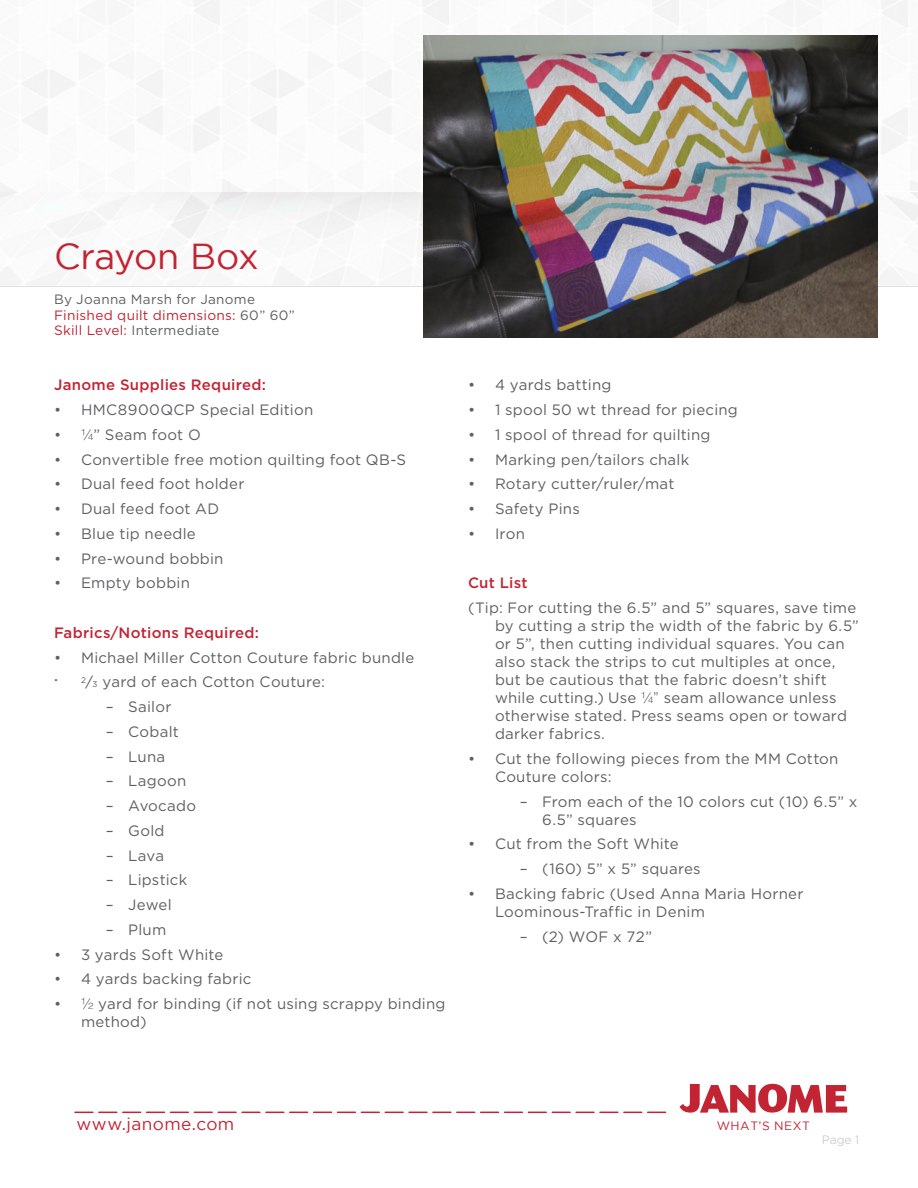
<style>
.page{position:relative;width:918px;height:1188px;background:#fff}
.page>*{position:absolute;margin:0;border:0;box-sizing:border-box;transform-origin:0 0}
.t1{font:36px "Gotham";letter-spacing:-.015em;color:#c32433}
.t2{font:17.25px "Gotham";letter-spacing:.025em;color:#c32433}
.Instructions{font:15px/18px "Gotham HTF";letter-spacing:.015em;color:#5f6062}
.Bullets_Indented{font:15px/18px "Gotham HTF";letter-spacing:.015em;color:#5f6062}
.Instructions-2{font:500 15px "Gotham HTF";letter-spacing:.02em;color:#c32433}
.Paragraph_Style_1{font:13.5px "Gotham HTF";letter-spacing:.025em;color:#5f6062}
.Paragraph_Style_1-2{font:13.5px "Gotham HTF";letter-spacing:.02em;color:#c32433}
.t3{font:12px "Gotham";letter-spacing:.045em;color:#c32433}
.t4{font:300 12px "Gotham HTF";color:#b9bbbd}
.t5{font:8.25px "Gotham HTF";color:#5f6062}
.s1{color:#5f6062}
.s2{color:#c32433}
.s3{font-family:"Helvetica";font-weight:300}
.s4{font-size:8.25px}
</style>
<div class="page">
<img style="left:0;top:0;width:918px;height:290px">
<svg style="left:51px;top:192px;width:373px;height:66px"></svg>
<svg style="left:680px;top:1084px;width:167px;height:29px"></svg>
<svg style="left:75px;top:1112px;width:591px;height:1px"></svg>
<img style="left:424px;top:36px;width:454px;height:302px">
<h1 class="t1" style="left:54px;top:237px;width:206px">Crayon Box</h1>
<p class="Paragraph_Style_1" style="left:54px;top:292px;width:203px">By Joanna Marsh for Janome</p>
<p class="Paragraph_Style_1-2" style="left:54px;top:307px;width:242px">Finished quilt dimensions: <span class="s1">60” 60”</span></p>
<p class="Paragraph_Style_1" style="left:54px;top:323px;width:167px"><span class="s2">Skill Level:</span> Intermediate</p>
<p class="Instructions-2" style="left:54px;top:377px;width:214px">Janome Supplies Required:</p>
<p class="Instructions" style="left:54px;top:401px;width:261px">• HMC8900QCP Special Edition</p>
<p class="Instructions" style="left:54px;top:425px;width:148px">• <span class="s3">¼</span>” Seam foot O</p>
<p class="Instructions" style="left:54px;top:450px;width:354px">• Convertible free motion quilting foot QB-S</p>
<p class="Instructions" style="left:54px;top:475px;width:192px">• Dual feed foot holder</p>
<p class="Instructions" style="left:54px;top:500px;width:167px">• Dual feed foot AD</p>
<p class="Instructions" style="left:54px;top:524px;width:143px">• Blue tip needle</p>
<p class="Instructions" style="left:54px;top:549px;width:171px">• Pre-wound bobbin</p>
<p class="Instructions" style="left:54px;top:574px;width:137px">• Empty bobbin</p>
<p class="Instructions-2" style="left:54px;top:624px;width:207px">Fabrics/Notions Required:</p>
<p class="Instructions" style="left:54px;top:648px;width:362px">• Michael Miller Cotton Couture fabric bundle</p>
<p class="t5" style="left:54px;top:675px;width:5px">•</p>
<p class="Instructions" style="left:81px;top:673px;width:245px"><sup>2</sup>⁄<span class="s4">3</span> yard of each Cotton Couture:</p>
<p class="Bullets_Indented" style="left:106px;top:698px;width:67px">– Sailor</p>
<p class="Bullets_Indented" style="left:106px;top:722px;width:74px">– Cobalt</p>
<p class="Bullets_Indented" style="left:106px;top:747px;width:61px">– Luna</p>
<p class="Bullets_Indented" style="left:106px;top:772px;width:82px">– Lagoon</p>
<p class="Bullets_Indented" style="left:106px;top:797px;width:92px">– Avocado</p>
<p class="Bullets_Indented" style="left:106px;top:821px;width:60px">– Gold</p>
<p class="Bullets_Indented" style="left:106px;top:846px;width:60px">– Lava</p>
<p class="Bullets_Indented" style="left:106px;top:871px;width:83px">– Lipstick</p>
<p class="Bullets_Indented" style="left:106px;top:896px;width:67px">– Jewel</p>
<p class="Bullets_Indented" style="left:106px;top:920px;width:62px">– Plum</p>
<p class="Instructions" style="left:54px;top:945px;width:171px">• 3 yards Soft White</p>
<p class="Instructions" style="left:54px;top:970px;width:199px">• 4 yards backing fabric</p>
<p class="Instructions" style="left:81px;top:995px;width:366px;text-indent:-27px">• <span class="s3">½</span> yard for binding (if not using scrappy binding method)</p>
<p class="Instructions" style="left:468px;top:376px;width:145px">• 4 yards batting</p>
<p class="Instructions" style="left:468px;top:401px;width:271px">• 1 spool 50 wt thread for piecing</p>
<p class="Instructions" style="left:468px;top:425px;width:244px">• 1 spool of thread for quilting</p>
<p class="Instructions" style="left:468px;top:450px;width:223px">• Marking pen/tailors chalk</p>
<p class="Instructions" style="left:468px;top:475px;width:208px">• Rotary cutter/ruler/mat</p>
<p class="Instructions" style="left:468px;top:500px;width:113px">• Safety Pins</p>
<p class="Instructions" style="left:468px;top:524px;width:58px">• Iron</p>
<p class="Instructions-2" style="left:468px;top:575px;width:61px">Cut List</p>
<p class="Instructions" style="left:495px;top:599px;width:365px;text-indent:-27px">(Tip: For cutting the 6.5” and 5” squares, save time by cutting a strip the width of the fabric by 6.5” or 5”, then cutting individual squares. You can also stack the strips to cut multiples at once, but be cautious that the fabric doesn’t shift while cutting.) Use <span class="s3">¼”</span> seam allowance unless otherwise stated. Press seams open or toward darker fabrics.</p>
<p class="Instructions" style="left:495px;top:749px;width:345px;text-indent:-27px">• Cut the following pieces from the MM Cotton<br>Couture colors:</p>
<p class="Bullets_Indented" style="left:542px;top:792px;width:317px;text-indent:-22px">– From each of the 10 colors cut (10) 6.5” x<br>6.5” squares</p>
<p class="Instructions" style="left:468px;top:835px;width:212px">• Cut from the Soft White</p>
<p class="Bullets_Indented" style="left:520px;top:860px;width:182px">– (160) 5” x 5” squares</p>
<p class="Instructions" style="left:495px;top:884px;width:310px;text-indent:-27px">• Backing fabric (Used Anna Maria Horner<br>Loominous-Traffic in Denim</p>
<p class="Bullets_Indented" style="left:520px;top:927px;width:134px">– (2) WOF x 72”</p>
<p class="t2" style="left:76px;top:1114px;width:159px">www.janome.com</p>
<p class="t3" style="left:717px;top:1119px;width:95px">WHAT’S NEXT</p>
<p class="t4" style="left:822px;top:1133px;width:39px">Page 1</p>
</div>
